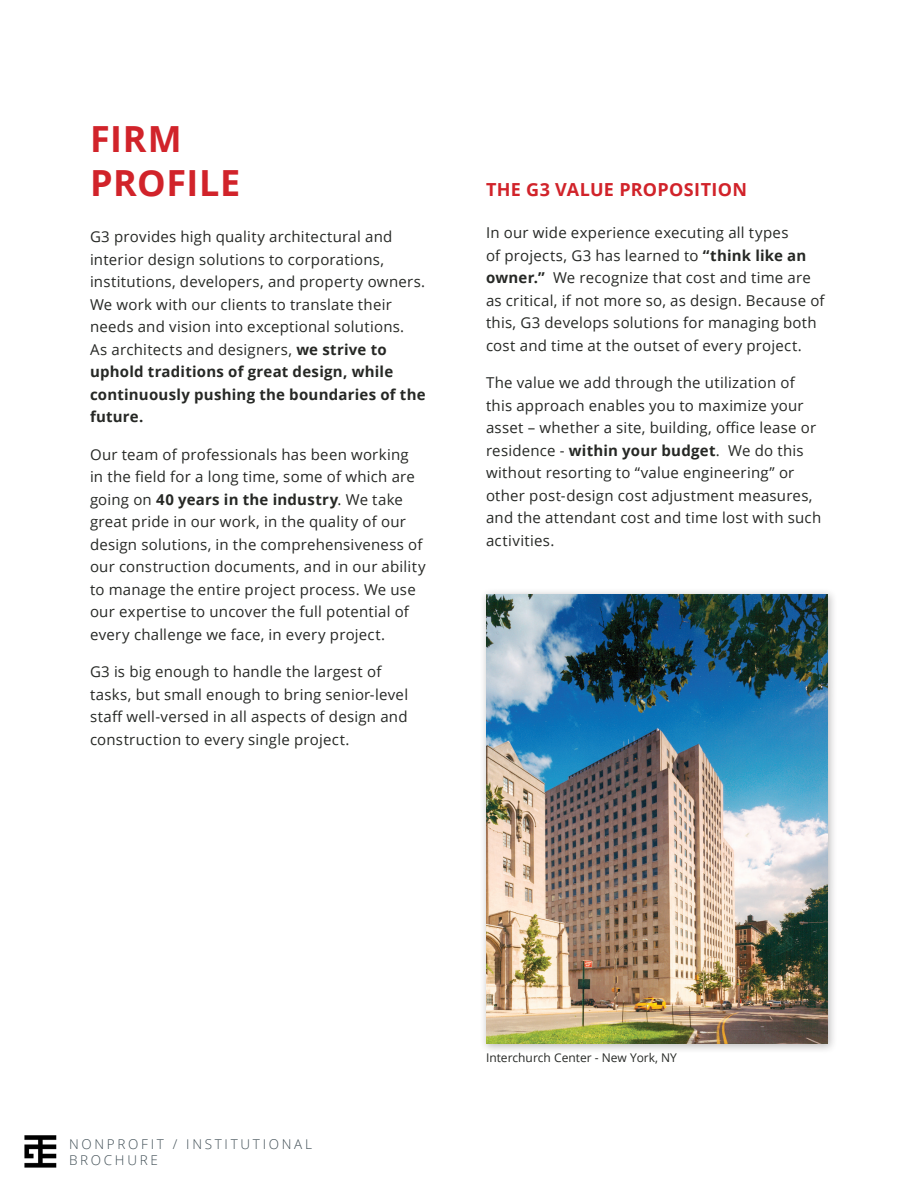
<style>
.page{position:relative;width:918px;height:1188px;background:#fff}
.page>*{position:absolute;margin:0;border:0;box-sizing:border-box;transform-origin:0 0}
.Headline{font:700 36px "Open Sans";letter-spacing:.015em;color:#d1232a}
.Subtitle{font:700 18px "Open Sans";letter-spacing:.02em;color:#d1232a}
.Body_Text_-_Align_Le{font:15px/22.5px "Open Sans";letter-spacing:.015em;color:#262825}
.t1{font:300 13.5px/16.2px "Open Sans";letter-spacing:.2em;color:#414f56}
.t2{font:12px "Open Sans";color:#262825}
.s1{font-weight:700}
</style>
<div class="page">
<img style="left:24px;top:1135px;width:33px;height:33px">
<div style="left:479px;top:587px;width:359px;height:467px;background:#231f20;opacity:.3"></div>
<img style="left:486px;top:594px;width:342px;height:450px">
<p class="Headline" style="left:90px;top:114px;width:93px">FIRM</p>
<p class="Headline" style="left:90px;top:157px;width:152px">PROFILE</p>
<p class="Body_Text_-_Align_Le" style="left:90px;top:225px;width:337px">G3 provides high quality architectural and interior design solutions to corporations, institutions, developers, and property owners.<br>We work with our clients to translate their needs and vision into exceptional solutions.<br>As architects and designers, <span class="s1">we strive to uphold traditions of great design, while continuously pushing the boundaries of the future.</span></p>
<p class="Body_Text_-_Align_Le" style="left:90px;top:443px;width:337px">Our team of professionals has been working in the field for a long time, some of which are going on <span class="s1">40 years in the industry</span>. We take great pride in our work, in the quality of our design solutions, in the comprehensiveness of our construction documents, and in our ability to manage the entire project process. We use our expertise to uncover the full potential of every challenge we face, in every project.</p>
<p class="Body_Text_-_Align_Le" style="left:90px;top:660px;width:320px">G3 is big enough to handle the largest of tasks, but small enough to bring senior-level staff well-versed in all aspects of design and construction to every single project.</p>
<p class="Subtitle" style="left:486px;top:177px;width:263px">THE G3 VALUE PROPOSITION</p>
<p class="Body_Text_-_Align_Le" style="left:486px;top:221px;width:340px">In our wide experience executing all types<br>of projects, G3 has learned to <span class="s1">“think like an owner.”</span> We recognize that cost and time are as critical, if not more so, as design. Because of this, G3 develops solutions for managing both cost and time at the outset of every project.</p>
<p class="Body_Text_-_Align_Le" style="left:486px;top:371px;width:337px">The value we add through the utilization of this approach enables you to maximize your asset – whether a site, building, office lease or residence - <span class="s1">within your budget</span>. We do this without resorting to “value engineering” or other post-design cost adjustment measures, and the attendant cost and time lost with such activities.</p>
<p class="t1" style="left:69px;top:1135px;width:244px">NONPROFIT / INSTITUTIONAL<br>BROCHURE</p>
<p class="t2" style="left:486px;top:1049px;width:192px">Interchurch Center - New York, NY</p>
</div>
